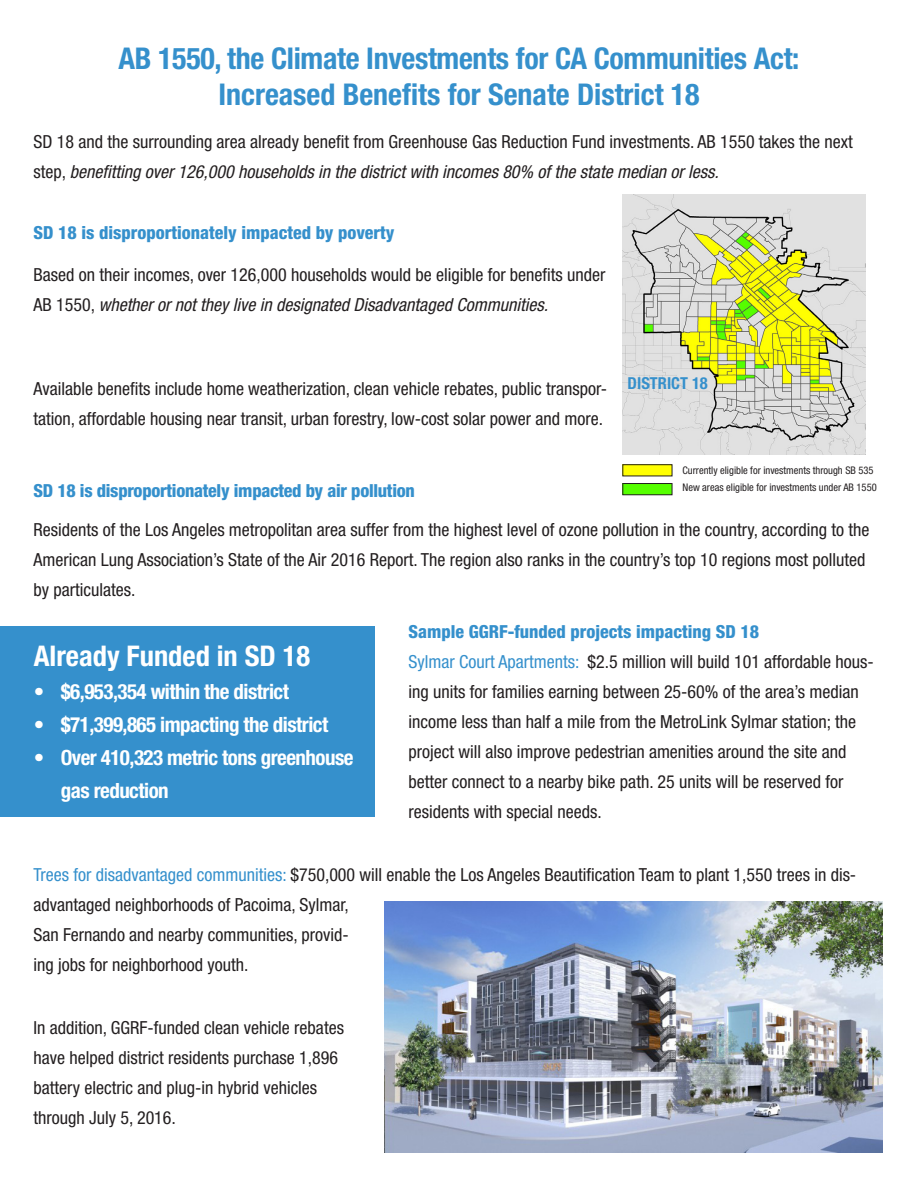
<style>
.page{position:relative;width:918px;height:1188px;background:#fff}
.page>*{position:absolute;margin:0;border:0;box-sizing:border-box;transform-origin:0 0}
.t1{font:700 condensed 30px/36px "Helvetica Neue";letter-spacing:-.01em;color:#3590cc;text-align:center}
.t2{font:700 condensed 28.5px "Helvetica Neue";color:#fff}
.t3{font:700 condensed 21px/33px "Helvetica Neue";letter-spacing:-.025em;color:#fff}
.t4{font:condensed 18px/30px "Helvetica Neue";color:#231f20}
.t5{font:800 condensed 18px "Helvetica Neue";letter-spacing:-.015em;color:#3590cc}
.t6{font:700 condensed 16.5px "Helvetica Neue";color:#3590cc}
.t7{font:condensed 10.5px/16.5px "Helvetica Neue";color:#231f20}
.s1{font-style:italic}
.s2{font-weight:800;color:#3590cc}
.s3{color:#3590cc}
.s4{font-family:"Calibri";font-stretch:normal}
</style>
<div class="page">
<img style="left:623px;top:194px;width:242px;height:260px">
<div style="left:0;top:626px;width:375px;height:190px;background:#3590cc"></div>
<div style="left:623px;top:484px;width:49px;height:11px;background:#5f0"></div>
<div style="left:622px;top:483px;width:50px;height:12px;border:1px solid #231f20"></div>
<div style="left:623px;top:465px;width:49px;height:11px;background:#ffff01"></div>
<div style="left:622px;top:464px;width:50px;height:12px;border:1px solid #231f20"></div>
<img style="left:385px;top:901px;width:498px;height:251px">
<h1 class="t1" style="left:119px;top:40px;width:682px">AB 1550, the Climate Investments for CA Communities Act:<br>Increased Benefits for Senate District 18</h1>
<p class="t4" style="left:33px;top:126px;width:821px">SD 18 and the surrounding area already benefit from Greenhouse Gas Reduction Fund investments. AB 1550 takes the next step, <span class="s1">benefitting over 126,000 households in the district with incomes 80% of the state median or less.</span></p>
<p class="t5" style="left:33px;top:221px;width:363px">SD 18 is disproportionately impacted by poverty</p>
<p class="t4" style="left:33px;top:260px;width:574px">Based on their incomes, over 126,000 households would be eligible for benefits under<br>AB 1550, <span class="s1">whether or not they live in designated Disadvantaged Communities.</span></p>
<p class="t4" style="left:33px;top:374px;width:575px">Available benefits include home weatherization, clean vehicle rebates, public transpor&shy;tation, affordable housing near transit, urban forestry, low-cost solar power and more.</p>
<p class="t6" style="left:628px;top:373px;width:82px">DISTRICT 18</p>
<p class="t7" style="left:682px;top:462px;width:196px">Currently eligible for investments through SB 535<br>New areas eligible for investments under AB 1550</p>
<p class="t5" style="left:33px;top:479px;width:383px">SD 18 is disproportionately impacted by air pollution</p>
<p class="t4" style="left:33px;top:515px;width:837px">Residents of the Los Angeles metropolitan area suffer from the highest level of ozone pollution in the country, according to the<br>American Lung Association’s State of the Air 2016 Report. The region also ranks in the country’s top 10 regions most polluted by particulates.</p>
<p class="t4" style="left:409px;top:617px;width:467px"><span class="s2">Sample GGRF-funded projects impacting SD 18<br></span><span class="s3">Sylmar Court Apartments:</span> $2.5 million will build 101 affordable hous&shy;ing units for families earning between 25-60% of the area’s median income less than half a mile from the MetroLink Sylmar station; the project will also improve pedestrian amenities around the site and better connect to a nearby bike path. 25 units will be reserved for residents with special needs.</p>
<h2 class="t2" style="left:34px;top:639px;width:278px">Already Funded in SD 18</h2>
<p class="t3" style="left:61px;top:675px;width:294px">$6,953,354 within the district $71,399,865 impacting the district<br>Over 410,323 metric tons greenhouse gas reduction</p>
<p class="t4" style="left:33px;top:860px;width:824px"><span class="s3">Trees for disadvantaged communities:</span> $750,000 will enable the Los Angeles Beautification Team to plant 1,550 trees in dis&shy;advantaged neighborhoods of Pacoima, Sylmar,<br>San Fernando and nearby communities, provid-<br>ing jobs for neighborhood youth.</p>
<p class="t4" style="left:33px;top:1013px;width:312px">In addition, GGRF-funded clean vehicle rebates have helped district residents purchase 1,896 battery electric and plug-in hybrid vehicles through July 5, 2016<span class="s4">.</span></p>
</div>
